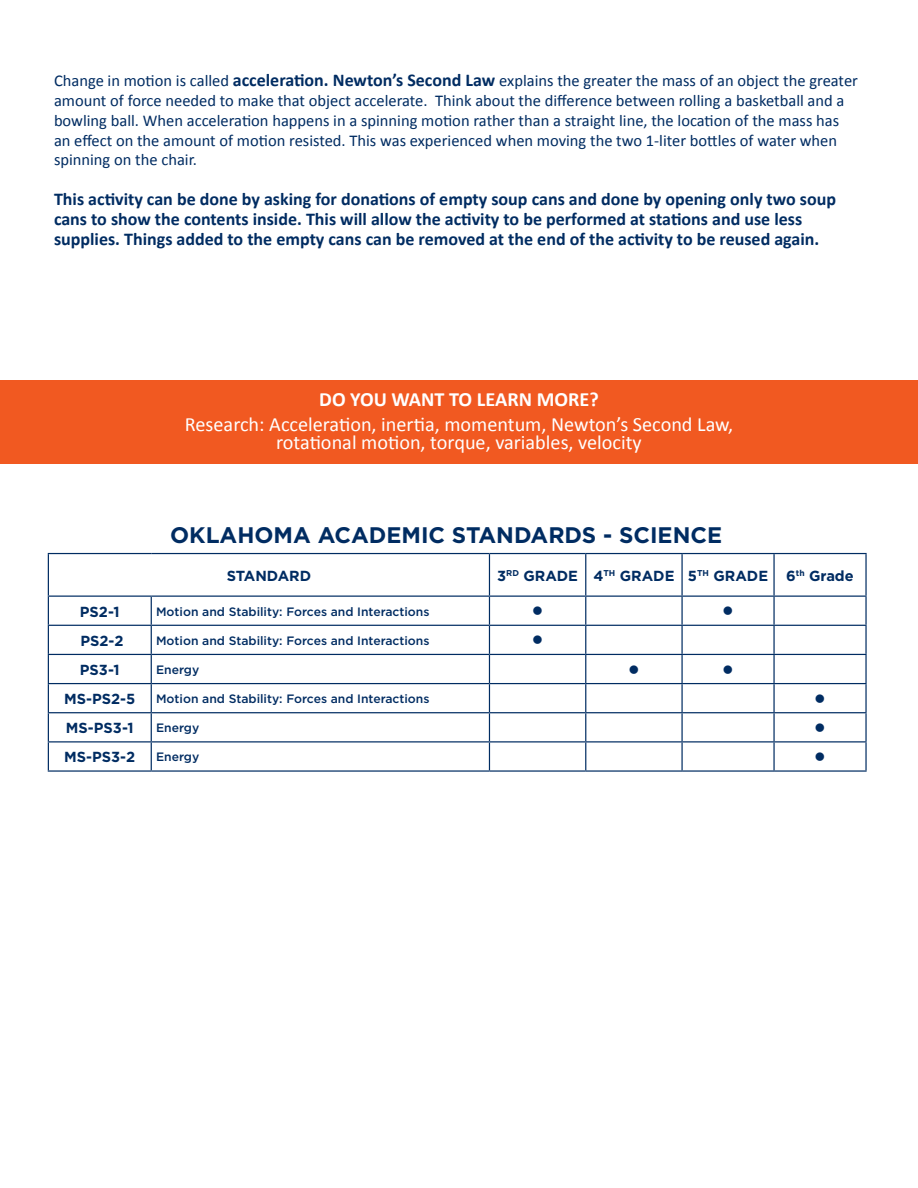
<style>
.page{position:relative;width:918px;height:1188px;background:#fff}
.page>*{position:absolute;margin:0;border:0;box-sizing:border-box;transform-origin:0 0}
.t1{font:700 22.5px "Gotham HTF";color:#002c62}
.t2{font:20.25px/18px "Calibri";color:#fff;text-align:center}
.t3{font:700 20.25px "Calibri";color:#fff}
.t4{font:700 18px/19.8px "Calibri";color:#002c62}
.t5{font:16.5px/19.8px "Calibri";color:#002c62}
.t6{font:700 14.55px "Gotham HTF";color:#002c62}
.t7{font:14.55px "Wingdings";color:#002c62}
.t8{font:500 12.15px "Gotham HTF";color:#002c62}
.s1{font-weight:700;font-size:18px}
</style>
<div class="page">
<div style="left:0;top:380px;width:918px;height:84px;background:#f15921"></div>
<hr style="left:681px;top:597px;width:2px;height:28px;background:#002c62">
<hr style="left:773px;top:597px;width:2px;height:28px;background:#002c62">
<hr style="left:865px;top:597px;width:2px;height:28px;background:#002c62">
<hr style="left:48px;top:625px;width:103px;height:1px;background:#002c62">
<hr style="left:151px;top:625px;width:338px;height:1px;background:#002c62">
<hr style="left:489px;top:625px;width:97px;height:1px;background:#002c62">
<hr style="left:586px;top:625px;width:96px;height:1px;background:#002c62">
<hr style="left:682px;top:625px;width:92px;height:1px;background:#002c62">
<hr style="left:681px;top:626px;width:2px;height:28px;background:#002c62">
<hr style="left:774px;top:625px;width:93px;height:1px;background:#002c62">
<hr style="left:773px;top:626px;width:2px;height:28px;background:#002c62">
<hr style="left:865px;top:626px;width:2px;height:28px;background:#002c62">
<hr style="left:48px;top:654px;width:103px;height:1px;background:#002c62">
<hr style="left:151px;top:654px;width:338px;height:1px;background:#002c62">
<hr style="left:489px;top:654px;width:97px;height:1px;background:#002c62">
<hr style="left:586px;top:654px;width:96px;height:1px;background:#002c62">
<hr style="left:682px;top:654px;width:92px;height:1px;background:#002c62">
<hr style="left:681px;top:655px;width:2px;height:28px;background:#002c62">
<hr style="left:774px;top:654px;width:93px;height:1px;background:#002c62">
<hr style="left:773px;top:655px;width:2px;height:28px;background:#002c62">
<hr style="left:865px;top:655px;width:2px;height:28px;background:#002c62">
<hr style="left:48px;top:683px;width:103px;height:1px;background:#002c62">
<hr style="left:151px;top:683px;width:338px;height:1px;background:#002c62">
<hr style="left:489px;top:683px;width:97px;height:1px;background:#002c62">
<hr style="left:586px;top:683px;width:96px;height:1px;background:#002c62">
<hr style="left:682px;top:683px;width:92px;height:1px;background:#002c62">
<hr style="left:681px;top:684px;width:2px;height:28px;background:#002c62">
<hr style="left:774px;top:683px;width:93px;height:1px;background:#002c62">
<hr style="left:773px;top:684px;width:2px;height:28px;background:#002c62">
<hr style="left:865px;top:684px;width:2px;height:28px;background:#002c62">
<hr style="left:48px;top:712px;width:103px;height:1px;background:#002c62">
<hr style="left:151px;top:712px;width:338px;height:1px;background:#002c62">
<hr style="left:489px;top:712px;width:97px;height:1px;background:#002c62">
<hr style="left:586px;top:712px;width:96px;height:1px;background:#002c62">
<hr style="left:682px;top:712px;width:92px;height:1px;background:#002c62">
<hr style="left:681px;top:713px;width:2px;height:28px;background:#002c62">
<hr style="left:774px;top:712px;width:93px;height:1px;background:#002c62">
<hr style="left:773px;top:713px;width:2px;height:28px;background:#002c62">
<hr style="left:865px;top:713px;width:2px;height:28px;background:#002c62">
<hr style="left:48px;top:741px;width:103px;height:1px;background:#002c62">
<svg style="left:48px;top:597px;width:1px;height:173px"></svg>
<hr style="left:151px;top:741px;width:338px;height:1px;background:#002c62">
<svg style="left:151px;top:597px;width:1px;height:173px"></svg>
<hr style="left:489px;top:741px;width:97px;height:1px;background:#002c62">
<svg style="left:489px;top:597px;width:1px;height:173px"></svg>
<hr style="left:586px;top:741px;width:96px;height:1px;background:#002c62">
<svg style="left:585px;top:597px;width:1px;height:173px"></svg>
<hr style="left:682px;top:741px;width:92px;height:1px;background:#002c62">
<hr style="left:681px;top:742px;width:2px;height:28px;background:#002c62">
<hr style="left:774px;top:741px;width:93px;height:1px;background:#002c62">
<hr style="left:773px;top:742px;width:2px;height:28px;background:#002c62">
<hr style="left:865px;top:742px;width:2px;height:28px;background:#002c62">
<hr style="left:48px;top:770px;width:103px;height:2px;background:#002c62">
<hr style="left:151px;top:770px;width:338px;height:2px;background:#002c62">
<hr style="left:489px;top:770px;width:97px;height:2px;background:#002c62">
<hr style="left:586px;top:770px;width:96px;height:2px;background:#002c62">
<hr style="left:682px;top:770px;width:92px;height:2px;background:#002c62">
<hr style="left:774px;top:770px;width:93px;height:2px;background:#002c62">
<hr style="left:48px;top:553px;width:103px;height:1px;background:#002c62">
<hr style="left:48px;top:554px;width:1px;height:42px;background:#002c62">
<hr style="left:151px;top:553px;width:338px;height:1px;background:#002c62">
<hr style="left:489px;top:553px;width:97px;height:1px;background:#002c62">
<hr style="left:489px;top:554px;width:1px;height:42px;background:#002c62">
<hr style="left:586px;top:553px;width:96px;height:1px;background:#002c62">
<hr style="left:585px;top:554px;width:1px;height:42px;background:#002c62">
<hr style="left:682px;top:553px;width:92px;height:1px;background:#002c62">
<hr style="left:681px;top:554px;width:2px;height:42px;background:#002c62">
<hr style="left:774px;top:553px;width:93px;height:1px;background:#002c62">
<hr style="left:773px;top:554px;width:2px;height:42px;background:#002c62">
<hr style="left:865px;top:554px;width:2px;height:42px;background:#002c62">
<hr style="left:48px;top:596px;width:103px;height:1px;background:#002c62">
<hr style="left:151px;top:596px;width:338px;height:1px;background:#002c62">
<hr style="left:489px;top:596px;width:97px;height:1px;background:#002c62">
<hr style="left:586px;top:596px;width:96px;height:1px;background:#002c62">
<hr style="left:682px;top:596px;width:92px;height:1px;background:#002c62">
<hr style="left:774px;top:596px;width:93px;height:1px;background:#002c62">
<p class="t5" style="left:54px;top:71px;width:805px">Change in motion is called <span class="s1">acceleration. Newton’s Second Law</span> explains the greater the mass of an object the greater amount of force needed to make that object accelerate. Think about the difference between rolling a basketball and a bowling ball. When acceleration happens in a spinning motion rather than a straight line, the location of the mass has an effect on the amount of motion resisted. This was experienced when moving the two 1-liter bottles of water when spinning on the chair.</p>
<p class="t4" style="left:54px;top:189px;width:784px">This activity can be done by asking for donations of empty soup cans and done by opening only two soup cans to show the contents inside. This will allow the activity to be performed at stations and use less supplies. Things added to the empty cans can be removed at the end of the activity to be reused again.</p>
<p class="t3" style="left:319px;top:387px;width:281px">DO YOU WANT TO LEARN MORE?</p>
<p class="t2" style="left:185px;top:415px;width:550px">Research: Acceleration, inertia, momentum, Newton’s Second Law, rotational motion, torque, variables, velocity</p>
<p class="t1" style="left:170px;top:522px;width:554px">OKLAHOMA ACADEMIC STANDARDS - SCIENCE</p>
<p class="t6" style="left:227px;top:567px;width:86px">STANDARD</p>
<p class="t6" style="left:497px;top:567px;width:82px">3<sup>RD</sup> GRADE</p>
<p class="t6" style="left:593px;top:567px;width:83px">4<sup>TH</sup> GRADE</p>
<p class="t6" style="left:688px;top:567px;width:82px">5<sup>TH</sup> GRADE</p>
<p class="t6" style="left:786px;top:567px;width:69px">6<sup>th</sup> Grade</p>
<p class="t6" style="left:80px;top:603px;width:41px">PS2-1</p>
<p class="t8" style="left:156px;top:605px;width:275px">Motion and Stability: Forces and Interactions</p>
<p class="t7" style="left:532px;top:603px;width:12px">●</p>
<p class="t7" style="left:723px;top:603px;width:12px">●</p>
<p class="t6" style="left:80px;top:632px;width:45px">PS2-2</p>
<p class="t8" style="left:156px;top:634px;width:275px">Motion and Stability: Forces and Interactions</p>
<p class="t7" style="left:532px;top:632px;width:12px">●</p>
<p class="t6" style="left:80px;top:661px;width:41px">PS3-1</p>
<p class="t8" style="left:156px;top:663px;width:45px">Energy</p>
<p class="t7" style="left:628px;top:662px;width:12px">●</p>
<p class="t7" style="left:723px;top:662px;width:12px">●</p>
<p class="t6" style="left:64px;top:691px;width:73px">MS-PS2-5</p>
<p class="t8" style="left:156px;top:692px;width:275px">Motion and Stability: Forces and Interactions</p>
<p class="t7" style="left:815px;top:691px;width:12px">●</p>
<p class="t6" style="left:66px;top:720px;width:69px">MS-PS3-1</p>
<p class="t8" style="left:156px;top:721px;width:45px">Energy</p>
<p class="t7" style="left:815px;top:720px;width:12px">●</p>
<p class="t6" style="left:64px;top:749px;width:73px">MS-PS3-2</p>
<p class="t8" style="left:156px;top:750px;width:45px">Energy</p>
<p class="t7" style="left:815px;top:749px;width:12px">●</p>
</div>
